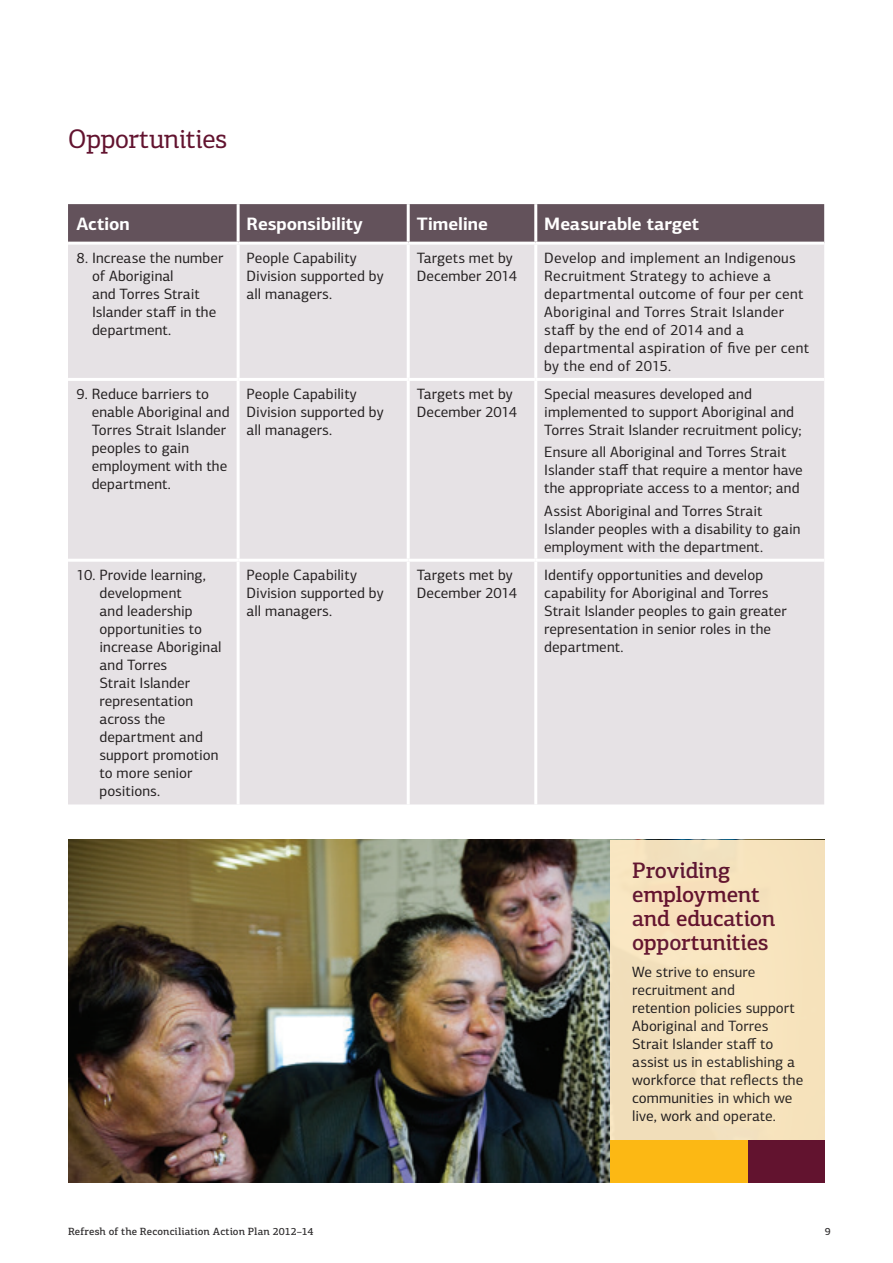
<style>
.page{position:relative;width:893px;height:1263px;background:#fff}
.page>*{position:absolute;margin:0;border:0;box-sizing:border-box;transform-origin:0 0}
.t1{font:27px "PF Centro Slab Pro";letter-spacing:-.015em;color:#62132f}
.t2{font:500 22.5px/24px "PF Centro Slab Pro";letter-spacing:-.015em;color:#62132f}
.t3{font:700 18px "PF Centro Sans Pro";letter-spacing:-.005em;color:#fff}
.t4{font:15px/18px "PF Centro Sans Pro";letter-spacing:.005em;color:#231f20}
.t5{font:500 10.5px "PF Centro Slab Pro";letter-spacing:.005em;color:#312f30}
</style>
<div class="page">
<div style="left:68px;top:204px;width:756px;height:38px;background:#63525b"></div>
<div style="left:68px;top:245px;width:756px;height:559px;background:#e6e2e5"></div>
<hr style="left:237px;top:204px;width:3px;height:38px;background:#fff">
<hr style="left:407px;top:204px;width:3px;height:38px;background:#fff">
<hr style="left:534px;top:204px;width:3px;height:38px;background:#fff">
<hr style="left:237px;top:245px;width:3px;height:133px;background:#fff">
<hr style="left:407px;top:245px;width:3px;height:133px;background:#fff">
<hr style="left:534px;top:245px;width:3px;height:133px;background:#fff">
<hr style="left:68px;top:378px;width:170px;height:3px;background:#fff">
<hr style="left:238px;top:378px;width:170px;height:3px;background:#fff">
<hr style="left:237px;top:381px;width:3px;height:178px;background:#fff">
<hr style="left:408px;top:378px;width:128px;height:3px;background:#fff">
<hr style="left:407px;top:381px;width:3px;height:178px;background:#fff">
<hr style="left:536px;top:378px;width:288px;height:3px;background:#fff">
<hr style="left:534px;top:381px;width:3px;height:178px;background:#fff">
<hr style="left:68px;top:559px;width:170px;height:3px;background:#fff">
<hr style="left:238px;top:559px;width:170px;height:3px;background:#fff">
<hr style="left:237px;top:562px;width:3px;height:242px;background:#fff">
<hr style="left:408px;top:559px;width:128px;height:3px;background:#fff">
<hr style="left:407px;top:562px;width:3px;height:242px;background:#fff">
<hr style="left:536px;top:559px;width:288px;height:3px;background:#fff">
<hr style="left:534px;top:562px;width:3px;height:242px;background:#fff">
<img style="left:68px;top:840px;width:543px;height:342px">
<div style="left:611px;top:840px;width:214px;height:302px;background:#f6e2bc"></div>
<div style="left:611px;top:1140px;width:214px;height:42px;background:#fcb814"></div>
<div style="left:748px;top:1140px;width:77px;height:42px;background:#62132f"></div>
<h1 class="t1" style="left:68px;top:122px;width:161px">Opportunities</h1>
<p class="t3" style="left:77px;top:213px;width:55px">Action</p>
<p class="t3" style="left:247px;top:213px;width:118px">Responsibility</p>
<p class="t3" style="left:417px;top:213px;width:73px">Timeline</p>
<p class="t3" style="left:544px;top:213px;width:156px">Measurable target</p>
<p class="t4" style="left:92px;top:249px;width:133px;text-indent:-16px">8. Increase the number of Aboriginal<br>and Torres Strait<br>Islander staff in the department.</p>
<p class="t4" style="left:247px;top:249px;width:138px">People Capability<br>Division supported by all managers.</p>
<p class="t4" style="left:417px;top:249px;width:102px">Targets met by<br>December 2014</p>
<p class="t4" style="left:544px;top:249px;width:266px">Develop and implement an Indigenous Recruitment Strategy to achieve a departmental outcome of four per cent Aboriginal and Torres Strait Islander staff by the end of 2014 and a departmental aspiration of five per cent by the end of 2015.</p>
<p class="t4" style="left:92px;top:385px;width:139px;text-indent:-15px">9. Reduce barriers to enable Aboriginal and<br>Torres Strait Islander peoples to gain employment with the department.</p>
<p class="t4" style="left:247px;top:385px;width:138px">People Capability<br>Division supported by all managers.</p>
<p class="t4" style="left:417px;top:385px;width:102px">Targets met by<br>December 2014</p>
<p class="t4" style="left:544px;top:385px;width:259px">Special measures developed and implemented to support Aboriginal and<br>Torres Strait Islander recruitment policy;</p>
<p class="t4" style="left:544px;top:443px;width:260px">Ensure all Aboriginal and Torres Strait<br>Islander staff that require a mentor have the appropriate access to a mentor; and</p>
<p class="t4" style="left:544px;top:502px;width:258px">Assist Aboriginal and Torres Strait<br>Islander peoples with a disability to gain employment with the department.</p>
<p class="t4" style="left:100px;top:566px;width:124px;text-indent:-23px">10. Provide learning, development<br>and leadership opportunities to increase Aboriginal and Torres<br>Strait Islander representation across the department and support promotion to more senior positions.</p>
<p class="t4" style="left:247px;top:566px;width:138px">People Capability<br>Division supported by all managers.</p>
<p class="t4" style="left:417px;top:566px;width:102px">Targets met by<br>December 2014</p>
<p class="t4" style="left:544px;top:566px;width:244px">Identify opportunities and develop capability for Aboriginal and Torres Strait Islander peoples to gain greater representation in senior roles in the department.</p>
<h2 class="t2" style="left:632px;top:858px;width:145px">Providing employment and education opportunities</h2>
<p class="t4" style="left:632px;top:962px;width:173px">We strive to ensure recruitment and<br>retention policies support<br>Aboriginal and Torres<br>Strait Islander staff to assist us in establishing a workforce that reflects the communities in which we live, work and operate.</p>
<p class="t5" style="left:68px;top:1224px;width:247px">Refresh of the Reconciliation Action Plan 2012–14</p>
<p class="t5" style="left:825px;top:1224px;width:8px">9</p>
</div>
